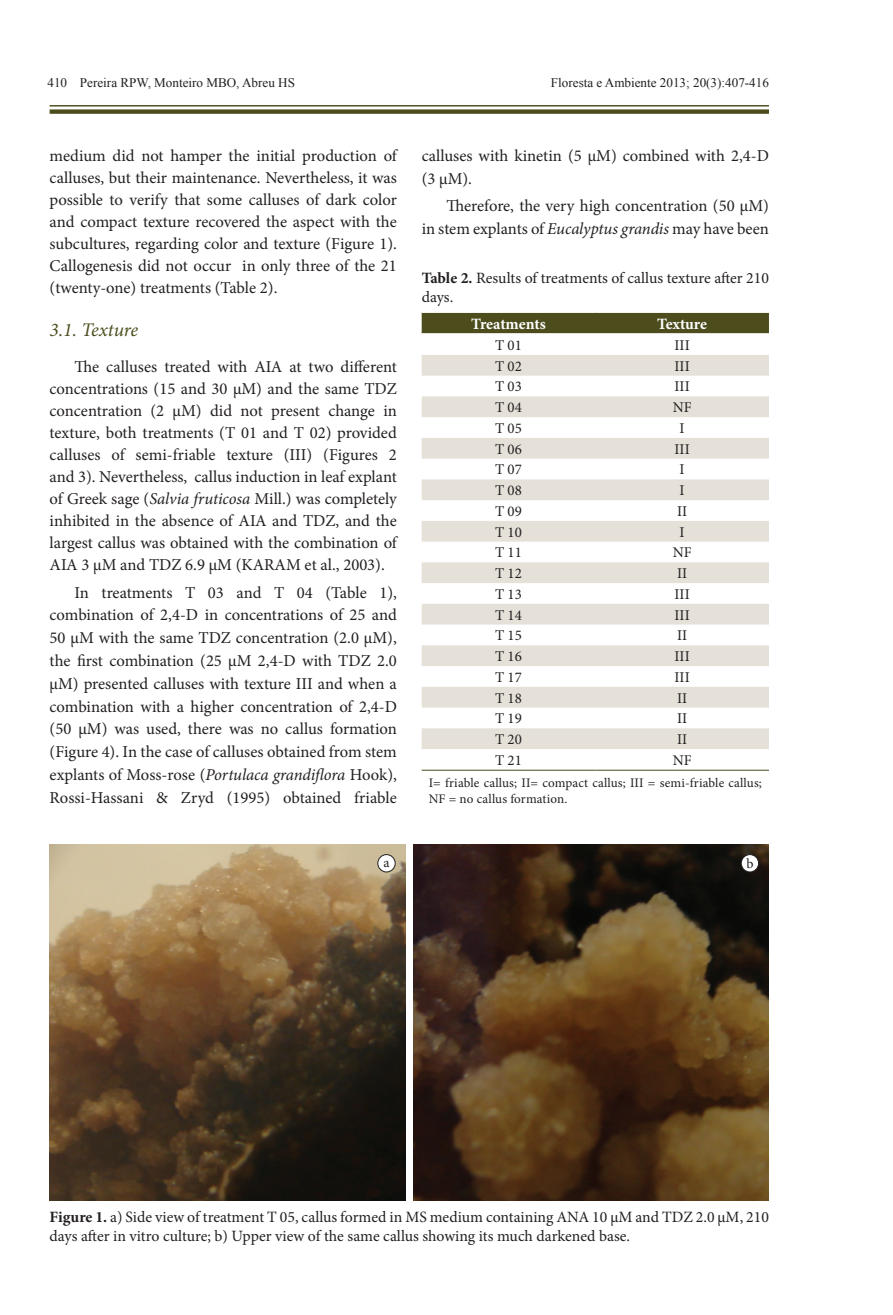
<style>
.page{position:relative;width:893px;height:1315px;background:#fff}
.page>*{position:absolute;margin:0;border:0;box-sizing:border-box;transform-origin:0 0}
.t1{font:italic 19.25px "Minion Pro";letter-spacing:-.01em;color:#4c4c1d}
.Corpo{font:16.62px/21.9px "Minion Pro";color:#231f20;text-align:justify}
._1__Legenda_figura{font:15.75px/18.9px "Minion Pro";color:#231f20}
.Cabeçalho{font:700 15.75px "Minion Pro";letter-spacing:-.005em;color:#fff}
.Corpo_-_tabela{font:14.88px "Minion Pro";color:#231f20}
.t2{font:14px "Minion Pro";color:#231f20}
.Rodapé_-_tabela{font:13.12px/15.8px "Minion Pro";letter-spacing:.01em;color:#231f20}
.t3{font:13.12px "Times New Roman";color:#231f20}
.s1{font-style:italic}
.s2{font-weight:700}
</style>
<div class="page">
<div style="left:50px;top:109px;width:719px;height:5px;background:#4c4c1d"></div>
<hr style="left:50px;top:105px;width:719px;height:1px;background:#4c4c1d">
<img style="left:50px;top:844px;width:356px;height:356px">
<img style="left:413px;top:844px;width:356px;height:356px">
<div style="left:378px;top:854px;width:17px;height:18px;background:#fff;border-radius:50%"></div>
<div style="left:377px;top:854px;width:19px;height:18px;border:1px solid #231f20;border-radius:50%"></div>
<div style="left:741px;top:854px;width:18px;height:18px;background:#fff;border-radius:50%"></div>
<div style="left:741px;top:854px;width:18px;height:18px;border:1px solid #231f20;border-radius:50%"></div>
<div style="left:422px;top:313px;width:347px;height:20px;background:#4c4c1d"></div>
<svg style="left:422px;top:355px;width:347px;height:394px;fill:#e5e1d9"></svg>
<hr style="left:422px;top:770px;width:173px;height:1px;background:#4c4c1d">
<hr style="left:595px;top:770px;width:174px;height:1px;background:#4c4c1d">
<p class="t3" style="left:48px;top:74px;width:21px">410</p>
<p class="t3" style="left:551px;top:74px;width:219px">Floresta e Ambiente 2013; 20(3):407-416</p>
<p class="t3" style="left:80px;top:74px;width:216px">Pereira RPW, Monteiro MBO, Abreu HS</p>
<p class="Corpo" style="left:50px;top:145px;width:349px">medium did not hamper the initial production of calluses, but their maintenance. Nevertheless, it was possible to verify that some calluses of dark color and compact texture recovered the aspect with the subcultures, regarding color and texture (Figure 1).<br>Callogenesis did not occur in only three of the 21 (twenty-one) treatments (Table 2).</p>
<p class="t1" style="left:50px;top:316px;width:90px">3.1. Texture</p>
<p class="Corpo" style="left:50px;top:356px;width:349px;text-indent:25px">The calluses treated with AIA at two different concentrations (15 and 30 µM) and the same TDZ concentration (2 µM) did not present change in texture, both treatments (T 01 and T 02) provided calluses of semi-friable texture (III) (Figures 2 and 3). Nevertheless, callus induction in leaf explant of Greek sage (<span class="s1">Salvia fruticosa</span> Mill.) was completely inhibited in the absence of AIA and TDZ, and the largest callus was obtained with the combination of AIA 3 µM and TDZ 6.9 µM (KARAM et al., 2003).</p>
<p class="Corpo" style="left:50px;top:581px;width:349px;line-height:22.8px;text-indent:25px">In treatments T 03 and T 04 (Table 1), combination of 2,4-D in concentrations of 25 and 50 μM with the same TDZ concentration (2.0 μM), the first combination (25 μM 2,4-D with TDZ 2.0 μM) presented calluses with texture III and when a combination with a higher concentration of 2,4-D (50 μM) was used, there was no callus formation (Figure 4). In the case of calluses obtained from stem explants of Moss-rose (<span class="s1">Portulaca grandiflora</span> Hook), Rossi-Hassani &amp; Zryd (1995) obtained friable</p>
<p class="Corpo" style="left:422px;top:144px;width:349px;line-height:22.8px">calluses with kinetin (5 μM) combined with 2,4-D (3 μM).</p>
<p class="Corpo" style="left:422px;top:195px;width:349px;line-height:22.8px;text-align:right">Therefore, the very high concentration (50 μM)<br>in stem explants of <span class="s1">Eucalyptus grandis</span> may have been</p>
<p class="_1__Legenda_figura" style="left:422px;top:269px;width:349px"><span class="s2">Table 2.</span> Results of treatments of callus texture after 210 days.</p>
<p class="Cabeçalho" style="left:471px;top:313px;width:76px">Treatments</p>
<p class="Cabeçalho" style="left:657px;top:313px;width:51px">Texture</p>
<p class="Corpo_-_tabela" style="left:495px;top:335px;width:28px">T 01</p>
<p class="Corpo_-_tabela" style="left:674px;top:335px;width:17px">III</p>
<p class="Corpo_-_tabela" style="left:495px;top:356px;width:28px">T 02</p>
<p class="Corpo_-_tabela" style="left:674px;top:356px;width:17px">III</p>
<p class="Corpo_-_tabela" style="left:495px;top:377px;width:28px">T 03</p>
<p class="Corpo_-_tabela" style="left:674px;top:377px;width:17px">III</p>
<p class="Corpo_-_tabela" style="left:495px;top:397px;width:28px">T 04</p>
<p class="Corpo_-_tabela" style="left:673px;top:397px;width:20px">NF</p>
<p class="Corpo_-_tabela" style="left:495px;top:418px;width:28px">T 05</p>
<p class="Corpo_-_tabela" style="left:680px;top:418px;width:7px">I</p>
<p class="Corpo_-_tabela" style="left:495px;top:439px;width:28px">T 06</p>
<p class="Corpo_-_tabela" style="left:674px;top:439px;width:17px">III</p>
<p class="Corpo_-_tabela" style="left:495px;top:460px;width:28px">T 07</p>
<p class="Corpo_-_tabela" style="left:680px;top:460px;width:7px">I</p>
<p class="Corpo_-_tabela" style="left:495px;top:480px;width:28px">T 08</p>
<p class="Corpo_-_tabela" style="left:680px;top:480px;width:7px">I</p>
<p class="Corpo_-_tabela" style="left:495px;top:501px;width:28px">T 09</p>
<p class="Corpo_-_tabela" style="left:677px;top:501px;width:12px">II</p>
<p class="Corpo_-_tabela" style="left:495px;top:522px;width:28px">T 10</p>
<p class="Corpo_-_tabela" style="left:680px;top:522px;width:7px">I</p>
<p class="Corpo_-_tabela" style="left:495px;top:543px;width:28px">T 11</p>
<p class="Corpo_-_tabela" style="left:673px;top:543px;width:20px">NF</p>
<p class="Corpo_-_tabela" style="left:495px;top:563px;width:28px">T 12</p>
<p class="Corpo_-_tabela" style="left:677px;top:563px;width:12px">II</p>
<p class="Corpo_-_tabela" style="left:495px;top:584px;width:28px">T 13</p>
<p class="Corpo_-_tabela" style="left:674px;top:584px;width:17px">III</p>
<p class="Corpo_-_tabela" style="left:495px;top:605px;width:28px">T 14</p>
<p class="Corpo_-_tabela" style="left:674px;top:605px;width:17px">III</p>
<p class="Corpo_-_tabela" style="left:495px;top:625px;width:28px">T 15</p>
<p class="Corpo_-_tabela" style="left:677px;top:625px;width:12px">II</p>
<p class="Corpo_-_tabela" style="left:495px;top:646px;width:28px">T 16</p>
<p class="Corpo_-_tabela" style="left:674px;top:646px;width:17px">III</p>
<p class="Corpo_-_tabela" style="left:495px;top:667px;width:28px">T 17</p>
<p class="Corpo_-_tabela" style="left:674px;top:667px;width:17px">III</p>
<p class="Corpo_-_tabela" style="left:495px;top:688px;width:28px">T 18</p>
<p class="Corpo_-_tabela" style="left:677px;top:688px;width:12px">II</p>
<p class="Corpo_-_tabela" style="left:495px;top:708px;width:28px">T 19</p>
<p class="Corpo_-_tabela" style="left:677px;top:708px;width:12px">II</p>
<p class="Corpo_-_tabela" style="left:495px;top:729px;width:28px">T 20</p>
<p class="Corpo_-_tabela" style="left:677px;top:729px;width:12px">II</p>
<p class="Corpo_-_tabela" style="left:495px;top:750px;width:28px">T 21</p>
<p class="Corpo_-_tabela" style="left:673px;top:750px;width:20px">NF</p>
<p class="Rodapé_-_tabela" style="left:429px;top:775px;width:335px">I= friable callus; II= compact callus; III = semi-friable callus;<br>NF = no callus formation.</p>
<p class="t2" style="left:383px;top:852px;width:8px">a</p>
<p class="t2" style="left:746px;top:854px;width:9px">b</p>
<p class="_1__Legenda_figura" style="left:50px;top:1207px;width:721px"><span class="s2">Figure 1.</span> a) Side view of treatment T 05, callus formed in MS medium containing ANA 10 μM and TDZ 2.0 μM, 210 days after in vitro culture; b) Upper view of the same callus showing its much darkened base.</p>
</div>
